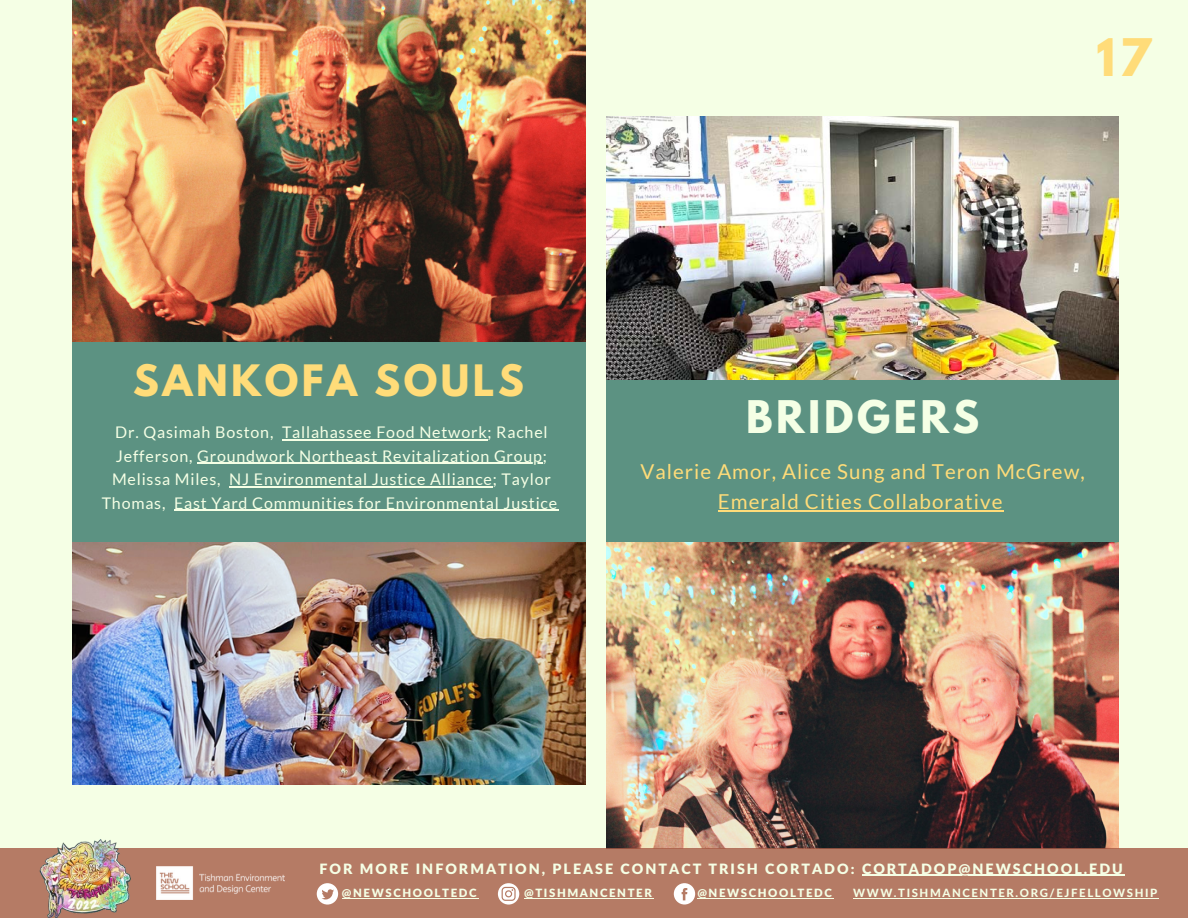
<style>
.page{position:relative;width:1188px;height:918px;background:#f5ffe5}
.page>*{position:absolute;margin:0;border:0;box-sizing:border-box;transform-origin:0 0}
.t1{font:700 45.9px "League Spartan";color:#ffdc79}
.t2{font:700 39.9px "League Spartan";letter-spacing:.09em;color:#f5ffe5}
.t3{font:700 38.4px "League Spartan";letter-spacing:.09em;color:#ffdc79}
.t4{font:20.55px/30.3px "Lato";letter-spacing:.05em;color:#ffdc79;text-align:center}
.t5{font:16.05px/23.7px "Lato";letter-spacing:.05em;color:#f5ffe5;text-align:center}
.t6{font:900 14.25px "Lato Latin";letter-spacing:.14em;color:#f5ffe5}
.t7{font:900 11.4px "Lato Latin";letter-spacing:.14em;color:#f5ffe5}
.t8{font:800 11.4px "Lato Latin";letter-spacing:.14em;color:#f5ffe5}
</style>
<div class="page">
<div style="left:72px;top:126px;width:513px;height:658px;background:#5c9282"></div>
<div style="left:607px;top:132px;width:512px;height:654px;background:#5c9282"></div>
<img style="left:72px;top:0;width:513px;height:342px">
<img style="left:72px;top:542px;width:513px;height:242px">
<img style="left:607px;top:542px;width:512px;height:306px">
<img style="left:607px;top:117px;width:512px;height:262px">
<hr style="left:282px;top:439px;width:206px;height:1px;background:#f5ffe5">
<hr style="left:197px;top:463px;width:346px;height:1px;background:#f5ffe5">
<hr style="left:229px;top:486px;width:264px;height:1px;background:#f5ffe5">
<hr style="left:174px;top:510px;width:384px;height:1px;background:#f5ffe5">
<hr style="left:718px;top:510px;width:286px;height:1px;background:#ffdc79">
<div style="left:0;top:849px;width:1188px;height:69px;background:#b57b65"></div>
<svg style="left:317px;top:883px;width:21px;height:22px"></svg>
<svg style="left:498px;top:883px;width:21px;height:22px"></svg>
<svg style="left:674px;top:883px;width:21px;height:22px"></svg>
<hr style="left:862px;top:875px;width:263px;height:1px;background:#f5ffe5">
<hr style="left:342px;top:898px;width:136px;height:1px;background:#f5ffe5">
<hr style="left:697px;top:898px;width:137px;height:1px;background:#f5ffe5">
<hr style="left:524px;top:898px;width:129px;height:1px;background:#f5ffe5">
<hr style="left:853px;top:898px;width:306px;height:1px;background:#f5ffe5">
<img style="left:27px;top:839px;width:116px;height:79px">
<img style="left:156px;top:867px;width:128px;height:32px">
<h1 class="t1" style="left:1096px;top:34px;width:56px">17</h1>
<h3 class="t3" style="left:133px;top:361px;width:392px">SANKOFA SOULS</h3>
<p class="t5" style="left:102px;top:420px;width:457px">Dr. Qasimah Boston, Tallahassee Food Network; Rachel Jefferson, Groundwork Northeast Revitalization Group; Melissa Miles, NJ Environmental Justice Alliance; Taylor Thomas, East Yard Communities for Environmental Justice</p>
<h2 class="t2" style="left:746px;top:397px;width:235px">BRIDGERS</h2>
<p class="t4" style="left:640px;top:455px;width:446px">Valerie Amor, Alice Sung and Teron McGrew,<br>Emerald Cities Collaborative</p>
<p class="t6" style="left:320px;top:862px;width:805px">FOR MORE INFORMATION, PLEASE CONTACT TRISH CORTADO: CORTADOP@NEWSCHOOL.EDU</p>
<p class="t7" style="left:342px;top:888px;width:136px">@NEWSCHOOLTEDC</p>
<p class="t7" style="left:524px;top:888px;width:129px">@TISHMANCENTER</p>
<p class="t7" style="left:697px;top:888px;width:136px">@NEWSCHOOLTEDC</p>
<p class="t8" style="left:853px;top:888px;width:306px">WWW.TISHMANCENTER.ORG/EJFELLOWSHIP</p>
</div>
